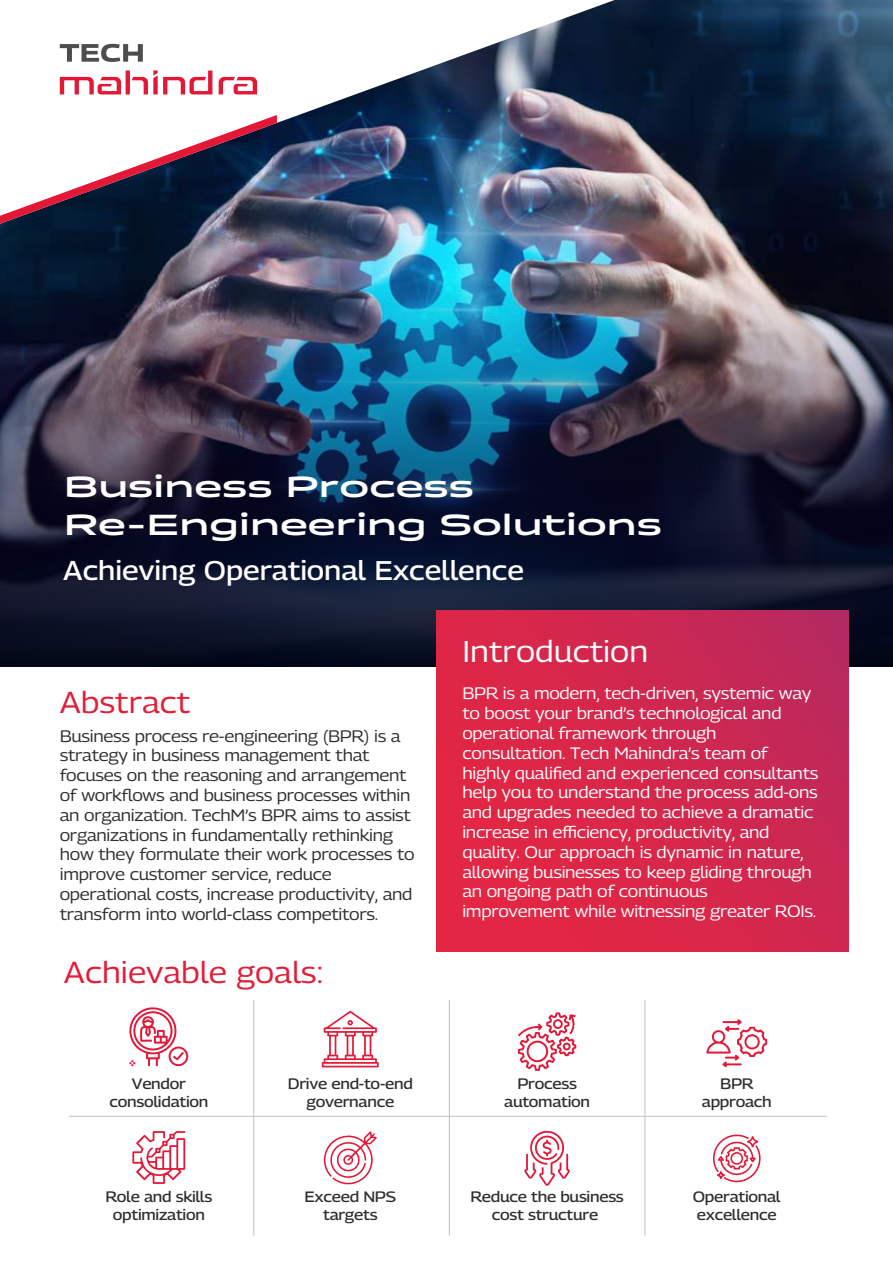
<style>
.page{position:relative;width:893px;height:1263px;background:#fff}
.page>*{position:absolute;margin:0;border:0;box-sizing:border-box;transform-origin:0 0}
.t1{font:31.05px/37.2px "Quantum Rise";letter-spacing:-.02em;color:#fff}
.t2{font:30px "Georama Semi Expanded";color:#e11d38}
.t3{font:30px "Georama Semi Expanded";color:#fff}
.t4{font:500 27px "Georama Semi Expanded";letter-spacing:-.005em;color:#fff}
.t5{font:16.5px/19.8px "Georama Semi Expanded";letter-spacing:-.02em;color:#fff}
.t6{font:16.5px/19.8px "Georama Semi Expanded";letter-spacing:-.02em;color:#2f2f30}
.t7{font:500 15px/18px "Georama Semi Expanded";letter-spacing:-.02em;color:#2f2f30;text-align:center}
</style>
<div class="page">
<img style="left:0;top:0;width:893px;height:277px">
<img style="left:0;top:277px;width:893px;height:390px">
<img style="left:0;top:0;width:615px;height:224px">
<svg style="left:0;top:115px;width:277px;height:109px"></svg>
<svg style="left:60px;top:44px;width:83px;height:18px"></svg>
<svg style="left:60px;top:70px;width:197px;height:24px"></svg>
<hr style="left:253px;top:1000px;width:1px;height:235px;background:#c1c1c1">
<hr style="left:449px;top:1000px;width:1px;height:235px;background:#c1c1c1">
<hr style="left:645px;top:1000px;width:1px;height:235px;background:#c1c1c1">
<hr style="left:69px;top:1116px;width:758px;height:1px;background:#c1c1c1">
<svg style="left:129px;top:1007px;width:59px;height:59px"></svg>
<svg style="left:322px;top:1011px;width:57px;height:56px"></svg>
<svg style="left:518px;top:1012px;width:58px;height:59px"></svg>
<svg style="left:706px;top:1019px;width:61px;height:48px"></svg>
<svg style="left:132px;top:1131px;width:53px;height:53px"></svg>
<svg style="left:323px;top:1131px;width:54px;height:54px"></svg>
<svg style="left:524px;top:1130px;width:46px;height:56px"></svg>
<svg style="left:713px;top:1134px;width:48px;height:49px"></svg>
<div style="left:437px;top:610px;width:411px;height:342px;background:linear-gradient(to right,#e52642,#c32857)"></div>
<h1 class="t1" style="left:64px;top:468px;width:600px">Business Process<br>Re-Engineering Solutions</h1>
<h3 class="t4" style="left:63px;top:551px;width:462px">Achieving Operational Excellence</h3>
<h2 class="t2" style="left:60px;top:680px;width:132px">Abstract</h2>
<p class="t6" style="left:60px;top:725px;width:356px">Business process re-engineering (BPR) is a strategy in business management that focuses on the reasoning and arrangement of workflows and business processes within an organization. TechM’s BPR aims to assist organizations in fundamentally rethinking how they formulate their work processes to improve customer service, reduce operational costs, increase productivity, and transform into world-class competitors.</p>
<h2 class="t2" style="left:64px;top:951px;width:260px">Achievable goals:</h2>
<p class="t7" style="left:109px;top:1075px;width:100px">Vendor consolidation</p>
<p class="t7" style="left:106px;top:1188px;width:108px">Role and skills optimization</p>
<p class="t7" style="left:288px;top:1075px;width:127px">Drive end-to-end governance</p>
<p class="t7" style="left:305px;top:1188px;width:93px">Exceed NPS targets</p>
<h2 class="t3" style="left:462px;top:630px;width:187px">Introduction</h2>
<p class="t5" style="left:462px;top:683px;width:358px">BPR is a modern, tech-driven, systemic way to boost your brand’s technological and operational framework through consultation. Tech Mahindra’s team of highly qualified and experienced consultants help you to understand the process add-ons and upgrades needed to achieve a dramatic increase in efficiency, productivity, and quality. Our approach is dynamic in nature, allowing businesses to keep gliding through an ongoing path of continuous improvement while witnessing greater ROIs.</p>
<p class="t7" style="left:504px;top:1075px;width:87px">Process automation</p>
<p class="t7" style="left:471px;top:1188px;width:155px">Reduce the business cost structure</p>
<p class="t7" style="left:702px;top:1075px;width:71px">BPR approach</p>
<p class="t7" style="left:693px;top:1188px;width:89px;text-align:left">Operational excellence</p>
</div>
